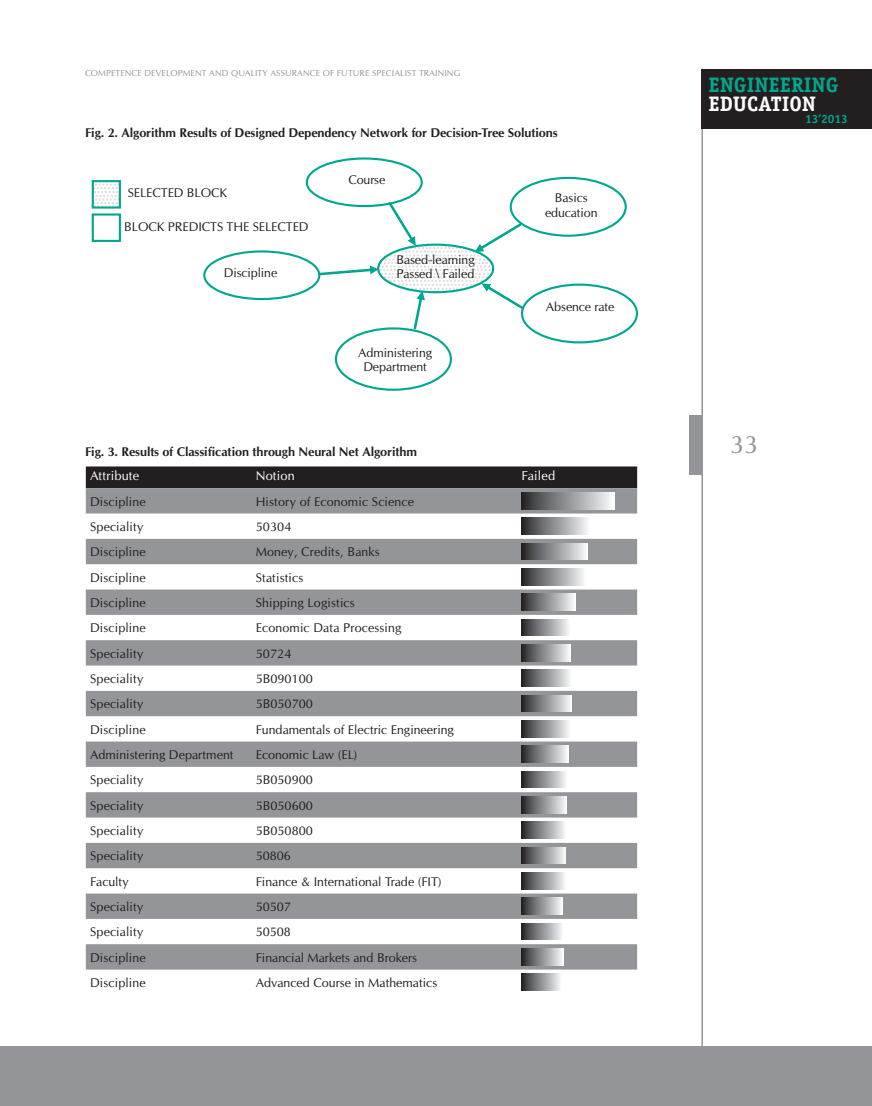
<style>
.page{position:relative;width:872px;height:1106px;background:#fff}
.page>*{position:absolute;margin:0;border:0;box-sizing:border-box;transform-origin:0 0}
.t1{font:24px "Opium New";color:#939598}
.t2{font:700 21px "Officina Serif C";color:#00a78f}
.t3{font:700 21px "Officina Serif C";color:#fff}
.main{font:12.3px "Opium New";letter-spacing:.01em;color:#fff}
.author{font:12px/14.4px "Opium New";color:#231f20;text-align:center}
.main-2{font:12px "Opium New";letter-spacing:.01em;color:#231f20}
.author-2{font:700 12px "Opium New";letter-spacing:-.01em;color:#231f20}
.t4{font:700 12px "Officina Sans C";color:#00a78f}
.t5{font:8.25px "Opium New";letter-spacing:.01em;color:#939598}
</style>
<div class="page">
<hr style="left:701px;top:69px;width:2px;height:1037px;background:#939598">
<div style="left:701px;top:69px;width:171px;height:60px;background:#231f20"></div>
<div style="left:689px;top:415px;width:13px;height:60px;background:#939598"></div>
<div style="left:0;top:1046px;width:872px;height:60px;background:#939598"></div>
<div style="left:306px;top:157px;width:117px;height:50px;border:2px solid #00a78f;border-radius:50%"></div>
<div style="left:203px;top:250px;width:117px;height:50px;border:2px solid #00a78f;border-radius:50%"></div>
<div style="left:509px;top:177px;width:118px;height:60px;border:2px solid #00a78f;border-radius:50%"></div>
<div style="left:521px;top:283px;width:117px;height:60px;border:2px solid #00a78f;border-radius:50%"></div>
<div style="left:335px;top:327px;width:117px;height:64px;border:2px solid #00a78f;border-radius:50%"></div>
<div style="left:92px;top:213px;width:29px;height:29px;border:2px solid #00a78f"></div>
<div style="left:86px;top:466px;width:551px;height:22px;background:#231f20"></div>
<svg style="left:86px;top:488px;width:551px;height:481px;fill:#939598"></svg>
<div style="left:521px;top:492px;width:93px;height:17px;background:linear-gradient(to right,#29292c,#fafcff)"></div>
<div style="left:521px;top:518px;width:69px;height:16px;background:linear-gradient(to right,#29292b,#fafbfe)"></div>
<div style="left:521px;top:543px;width:67px;height:17px;background:linear-gradient(to right,#29292b,#fbfcff)"></div>
<div style="left:521px;top:568px;width:65px;height:17px;background:linear-gradient(to right,#29292b,#fafbfe)"></div>
<div style="left:521px;top:594px;width:54px;height:16px;background:linear-gradient(to right,#29292b,#f5f6f9)"></div>
<div style="left:521px;top:619px;width:49px;height:17px;background:linear-gradient(to right,#29292b,#f7f9fc)"></div>
<div style="left:521px;top:644px;width:49px;height:17px;background:linear-gradient(to right,#29292b,#f7f9fc)"></div>
<div style="left:521px;top:670px;width:50px;height:16px;background:linear-gradient(to right,#29292b,#f2f3f6)"></div>
<div style="left:521px;top:695px;width:50px;height:17px;background:linear-gradient(to right,#29292b,#f2f3f6)"></div>
<div style="left:521px;top:720px;width:49px;height:17px;background:linear-gradient(to right,#29292b,#f7f9fc)"></div>
<div style="left:521px;top:745px;width:47px;height:17px;background:linear-gradient(to right,#29292b,#f8fafc)"></div>
<div style="left:521px;top:771px;width:46px;height:17px;background:linear-gradient(to right,#28292b,#f2f4f6)"></div>
<div style="left:521px;top:796px;width:45px;height:17px;background:linear-gradient(to right,#28292b,#f5f7f9)"></div>
<div style="left:521px;top:821px;width:45px;height:17px;background:linear-gradient(to right,#29292b,#f8fafd)"></div>
<div style="left:521px;top:847px;width:45px;height:17px;background:linear-gradient(to right,#29292b,#f8fafd)"></div>
<div style="left:521px;top:872px;width:45px;height:17px;background:linear-gradient(to right,#29292b,#f8fafd)"></div>
<div style="left:521px;top:897px;width:41px;height:17px;background:linear-gradient(to right,#29292b,#f6f8fb)"></div>
<div style="left:521px;top:923px;width:42px;height:17px;background:linear-gradient(to right,#28282b,#f2f4f6)"></div>
<div style="left:521px;top:948px;width:42px;height:17px;background:linear-gradient(to right,#28282b,#f2f4f6)"></div>
<div style="left:521px;top:973px;width:40px;height:17px;background:linear-gradient(to right,#29282b,#f0f2f4)"></div>
<svg style="left:317px;top:201px;width:207px;height:142px"></svg>
<div style="left:377px;top:243px;width:117px;height:50px;border:2px solid #00a78f;border-radius:50%"></div>
<svg style="left:95px;top:183px;width:23px;height:23px"></svg>
<div style="left:92px;top:180px;width:29px;height:29px;border:2px solid #00a78f"></div>
<p class="t5" style="left:85px;top:68px;width:132px">COMPETENCE DEVELOPMENT AND</p>
<p class="t5" style="left:231px;top:68px;width:13px">QUALIT</p>
<p class="t5" style="left:262px;top:68px;width:15px">Y ASSURANC</p>
<p class="t5" style="left:316px;top:68px;width:28px">E OF FUTUR</p>
<p class="t5" style="left:365px;top:68px;width:27px">E SPECIALIST</p>
<p class="t5" style="left:419px;top:68px;width:6px">TRAINING</p>
<p class="author-2" style="left:85px;top:125px;width:474px">Fig. 2. Algorithm Results of Designed Dependency Network for Decision-Tree Solutions</p>
<p class="author" style="left:128px;top:185px;width:76px">SELECTED BLOC</p>
<p class="author" style="left:219px;top:185px;width:9px">K</p>
<p class="author" style="left:124px;top:219px;width:17px">BLOC</p>
<p class="author" style="left:157px;top:219px;width:40px">K PREDICTS</p>
<p class="author" style="left:227px;top:219px;width:82px">THE SELECTED</p>
<p class="author" style="left:224px;top:265px;width:55px">Discipline</p>
<p class="author" style="left:348px;top:173px;width:38px">Course</p>
<p class="author" style="left:396px;top:252px;width:80px;text-align:left">Based-learning<br>Passed \ Failed</p>
<p class="author" style="left:358px;top:345px;width:75px">Administering<br>Department</p>
<p class="author" style="left:555px;top:191px;width:34px">Basics</p>
<p class="author" style="left:545px;top:205px;width:54px">education</p>
<p class="author" style="left:546px;top:299px;width:70px">Absence rate</p>
<p class="author-2" style="left:85px;top:444px;width:333px">Fig. 3. Results of Classification through Neural Net Algorithm</p>
<p class="main" style="left:90px;top:468px;width:51px">Attribute</p>
<p class="main" style="left:256px;top:468px;width:41px">Notion</p>
<p class="main" style="left:521px;top:468px;width:35px">Failed</p>
<p class="main-2" style="left:90px;top:494px;width:57px">Discipline</p>
<p class="main-2" style="left:256px;top:494px;width:160px">History of Economic Science</p>
<p class="main-2" style="left:90px;top:519px;width:55px">Speciality</p>
<p class="main-2" style="left:256px;top:519px;width:37px">50304</p>
<p class="main-2" style="left:90px;top:544px;width:57px">Discipline</p>
<p class="main-2" style="left:256px;top:544px;width:126px">Money, Credits, Banks</p>
<p class="main-2" style="left:90px;top:570px;width:57px">Discipline</p>
<p class="main-2" style="left:256px;top:570px;width:49px">Statistics</p>
<p class="main-2" style="left:90px;top:595px;width:57px">Discipline</p>
<p class="main-2" style="left:256px;top:595px;width:101px">Shipping Logistics</p>
<p class="main-2" style="left:90px;top:620px;width:57px">Discipline</p>
<p class="main-2" style="left:256px;top:620px;width:147px">Economic Data Processing</p>
<p class="main-2" style="left:90px;top:646px;width:55px">Speciality</p>
<p class="main-2" style="left:256px;top:646px;width:37px">50724</p>
<p class="main-2" style="left:90px;top:671px;width:55px">Speciality</p>
<p class="author" style="left:256px;top:671px;width:59px">5B090100</p>
<p class="main-2" style="left:90px;top:696px;width:55px">Speciality</p>
<p class="author" style="left:256px;top:696px;width:59px">5B050700</p>
<p class="main-2" style="left:90px;top:722px;width:57px">Discipline</p>
<p class="author" style="left:256px;top:722px;width:200px">Fundamentals of Electric Engineering</p>
<p class="author" style="left:90px;top:747px;width:145px">Administering Department</p>
<p class="author" style="left:256px;top:747px;width:103px">Economic Law (EL)</p>
<p class="main-2" style="left:90px;top:772px;width:55px">Speciality</p>
<p class="author" style="left:256px;top:772px;width:59px">5B050900</p>
<p class="main-2" style="left:90px;top:797px;width:55px">Speciality</p>
<p class="author" style="left:256px;top:798px;width:59px">5B050600</p>
<p class="main-2" style="left:90px;top:823px;width:55px">Speciality</p>
<p class="author" style="left:256px;top:823px;width:59px">5B050800</p>
<p class="main-2" style="left:90px;top:848px;width:55px">Speciality</p>
<p class="author" style="left:256px;top:848px;width:37px">50806</p>
<p class="author" style="left:90px;top:874px;width:40px">Faculty</p>
<p class="author" style="left:256px;top:874px;width:187px">Finance &amp; I nternational Trade (FIT)</p>
<p class="main-2" style="left:90px;top:899px;width:55px">Speciality</p>
<p class="author" style="left:256px;top:899px;width:37px">50507</p>
<p class="main-2" style="left:90px;top:924px;width:55px">Speciality</p>
<p class="author" style="left:256px;top:924px;width:37px">50508</p>
<p class="main-2" style="left:90px;top:949px;width:57px">Discipline</p>
<p class="author" style="left:256px;top:950px;width:163px">Financial Markets and Brokers</p>
<p class="main-2" style="left:90px;top:975px;width:57px">Discipline</p>
<p class="author" style="left:256px;top:975px;width:183px">Advanced Course in Mathematics</p>
<h2 class="t2" style="left:708px;top:73px;width:131px">ENGINEERING</h2>
<h2 class="t3" style="left:708px;top:91px;width:109px">EDUCATION</h2>
<p class="t4" style="left:805px;top:113px;width:44px">13’2013</p>
<h1 class="t1" style="left:730px;top:429px;width:30px">33</h1>
</div>
